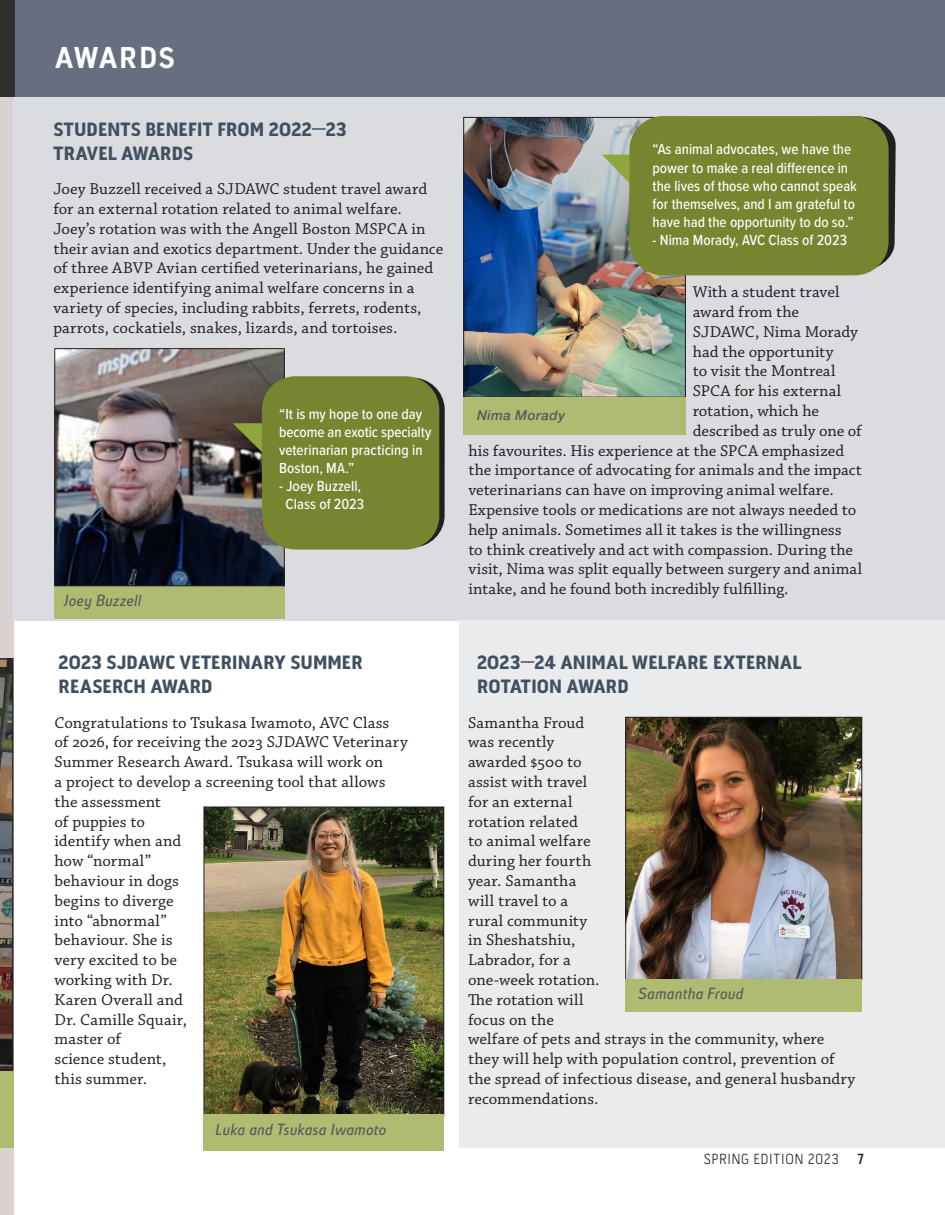
<style>
.page{position:relative;width:945px;height:1215px;background:#fff}
.page>*{position:absolute;margin:0;border:0;box-sizing:border-box;transform-origin:0 0}
.t1{font:600 39px "Pill Gothic 300 mg";letter-spacing:-.005em;color:#fff}
.t2{font:700 24px/24px "Pill Gothic 300 mg";letter-spacing:-.02em;color:#3f5060}
.t3{font:16.5px/19.8px "Chaparral Pro Capt";letter-spacing:.005em;color:#231f20}
.t4{font:500 15.15px/18.1px "Proxima Nova Cond";color:#fff}
.t5{font:italic 15px "Absolut Pro";letter-spacing:.015em;color:#57585a}
.t6{font:300 15px "Pill Gothic 300 mg";letter-spacing:.025em;color:#231f20}
.t7{font:600 15px "Pill Gothic 300 mg";color:#231f20}
.t8{font:italic 500 13.5px "Helvetica Neue";letter-spacing:.035em;color:#57585a}
</style>
<div class="page">
<div style="left:0;top:0;width:14px;height:1215px;background:#d6cecb"></div>
<div style="left:14px;top:97px;width:931px;height:523px;background:#dbdce0"></div>
<div style="left:459px;top:620px;width:486px;height:528px;background:#eaebed"></div>
<div style="left:15px;top:0;width:930px;height:97px;background:#676e80"></div>
<div style="left:0;top:0;width:15px;height:97px;background:#2f2f2f"></div>
<img style="left:0;top:658px;width:14px;height:413px">
<div style="left:55px;top:585px;width:230px;height:34px;background:#afbb71"></div>
<img style="left:56px;top:350px;width:227px;height:234px">
<div style="left:54px;top:348px;width:231px;height:238px;border:1px solid #231f20"></div>
<img style="left:627px;top:719px;width:233px;height:259px">
<div style="left:625px;top:717px;width:237px;height:263px;border:1px solid #231f20"></div>
<div style="left:625px;top:979px;width:237px;height:33px;background:#afbb71"></div>
<img style="left:206px;top:809px;width:236px;height:306px">
<div style="left:204px;top:807px;width:240px;height:310px;border:1px solid #231f20"></div>
<div style="left:204px;top:1115px;width:240px;height:36px;background:#afbb71"></div>
<div style="left:0;top:1071px;width:14px;height:77px;background:#afbb71"></div>
<svg style="left:270px;top:377px;width:175px;height:171px"></svg>
<svg style="left:233px;top:423px;width:29px;height:29px"></svg>
<div style="left:262px;top:376px;width:177px;height:174px;background:#778531;border-radius:34px"></div>
<img style="left:465px;top:119px;width:219px;height:277px">
<div style="left:463px;top:117px;width:223px;height:281px;border:1px solid #231f20"></div>
<div style="left:463px;top:397px;width:223px;height:38px;background:#afbb71"></div>
<svg style="left:861px;top:116px;width:35px;height:157px"></svg>
<svg style="left:602px;top:154px;width:27px;height:30px"></svg>
<div style="left:629px;top:116px;width:260px;height:159px;background:#778531;border-radius:34px"></div>
<p class="t1" style="left:55px;top:39px;width:123px">AWARDS</p>
<p class="t2" style="left:53px;top:116px;width:295px;text-indent:134px">FIT FROM 2022–23<br>TRAVEL AWARDS</p>
<p class="t3" style="left:53px;top:180px;width:392px">Joey Buzzell received a SJDAWC student travel award for an external rotation related to animal welfare.<br>Joey’s rotation was with the Angell Boston MSPCA in their avian and exotics department. Under the guidance of three ABVP Avian certified veterinarians, he gained experience identifying animal welfare concerns in a variety of species, including rabbits, ferrets, rodents, parrots, cockatiels, snakes, lizards, and tortoises.</p>
<p class="t2" style="left:53px;top:116px;width:103px">STUDENTS BENE</p>
<p class="t5" style="left:65px;top:595px;width:79px">Joey Buzzell</p>
<p class="t4" style="left:279px;top:404px;width:154px">“It is my hope to one day become an exotic specialty veterinarian practicing in<br>Boston, MA.”</p>
<p class="t4" style="left:279px;top:477px;width:84px">- Joey Buzzell,</p>
<p class="t4" style="left:286px;top:495px;width:80px">Class of 2023</p>
<p class="t2" style="left:58px;top:649px;width:306px">2023 SJDAWC VETERINARY SUMMER<br>REASERCH AWARD</p>
<p class="t3" style="left:55px;top:713px;width:336px">Congratulations to Tsukasa Iwamoto, AVC Class</p>
<p class="t3" style="left:55px;top:733px;width:355px">of 2026, for receiving the 2023 SJDAWC Veterinary<br>Summer Research Award. Tsukasa will work on<br>a project to develop a screening tool that allows the assessment<br>of puppies to<br>identify when and<br>how “normal”<br>behaviour in dogs<br>begins to diverge<br>into “abnormal”<br>behaviour. She is<br>very excited to be<br>working with Dr.<br>Karen Overall and<br>Dr. Camille Squair,<br>master of</p>
<p class="t3" style="left:55px;top:1050px;width:113px">science student,</p>
<p class="t3" style="left:55px;top:1069px;width:94px">this summer.</p>
<p class="t5" style="left:216px;top:1124px;width:172px">Luka and Tsukasa Iwamoto</p>
<p class="t4" style="left:653px;top:140px;width:206px">“As animal advocates, we have the power to make a real difference in the lives of those who cannot speak for themselves, and I am grateful to have had the opportunity to do so.”</p>
<p class="t4" style="left:653px;top:231px;width:196px">- Nima Morady, AVC Class of 2023</p>
<p class="t3" style="left:693px;top:283px;width:148px">With a student travel</p>
<p class="t3" style="left:693px;top:302px;width:108px">award from the</p>
<p class="t3" style="left:693px;top:322px;width:167px">SJDAWC, Nima Morady</p>
<p class="t3" style="left:693px;top:342px;width:142px">had the opportunity</p>
<p class="t3" style="left:693px;top:362px;width:144px">to visit the Montreal</p>
<p class="t3" style="left:693px;top:382px;width:150px">SPCA for his external</p>
<p class="t3" style="left:693px;top:401px;width:128px">rotation, which he</p>
<p class="t3" style="left:693px;top:421px;width:171px">described as truly one of</p>
<p class="t3" style="left:468px;top:441px;width:377px">his favourites. His experience at the SPCA emphasized</p>
<p class="t3" style="left:468px;top:461px;width:395px">the importance of advocating for animals and the impact</p>
<p class="t3" style="left:468px;top:481px;width:367px">veterinarians can have on improving animal welfare.</p>
<p class="t3" style="left:468px;top:500px;width:389px">Expensive tools or medications are not always needed to</p>
<p class="t3" style="left:468px;top:520px;width:375px">help animals. Sometimes all it takes is the willingness</p>
<p class="t3" style="left:468px;top:540px;width:386px">to think creatively and act with compassion. During the</p>
<p class="t3" style="left:468px;top:560px;width:395px">visit, Nima was split equally between surgery and animal</p>
<p class="t3" style="left:468px;top:580px;width:322px">intake, and he found both incredibly fulfilling.</p>
<p class="t8" style="left:477px;top:403px;width:90px">Nima Morady</p>
<p class="t2" style="left:477px;top:649px;width:326px">2023–24 ANIMAL WELFARE EXTERNAL<br>ROTATION AWARD</p>
<p class="t3" style="left:468px;top:713px;width:389px">Samantha Froud<br>was recently<br>awarded $500 to<br>assist with travel<br>for an external<br>rotation related<br>to animal welfare<br>during her fourth<br>year. Samantha<br>will travel to a<br>rural community<br>in Sheshatshiu,<br>Labrador, for a<br>one-week rotation.<br>The rotation will<br>focus on the<br>welfare of pets and strays in the community, where they will help with population control, prevention of the spread of infectious disease, and general husbandry recommendations.</p>
<p class="t5" style="left:639px;top:988px;width:107px">Samantha Froud</p>
<p class="t6" style="left:704px;top:1153px;width:136px">SPRING EDITION 2023</p>
<p class="t7" style="left:858px;top:1153px;width:8px">7</p>
</div>
